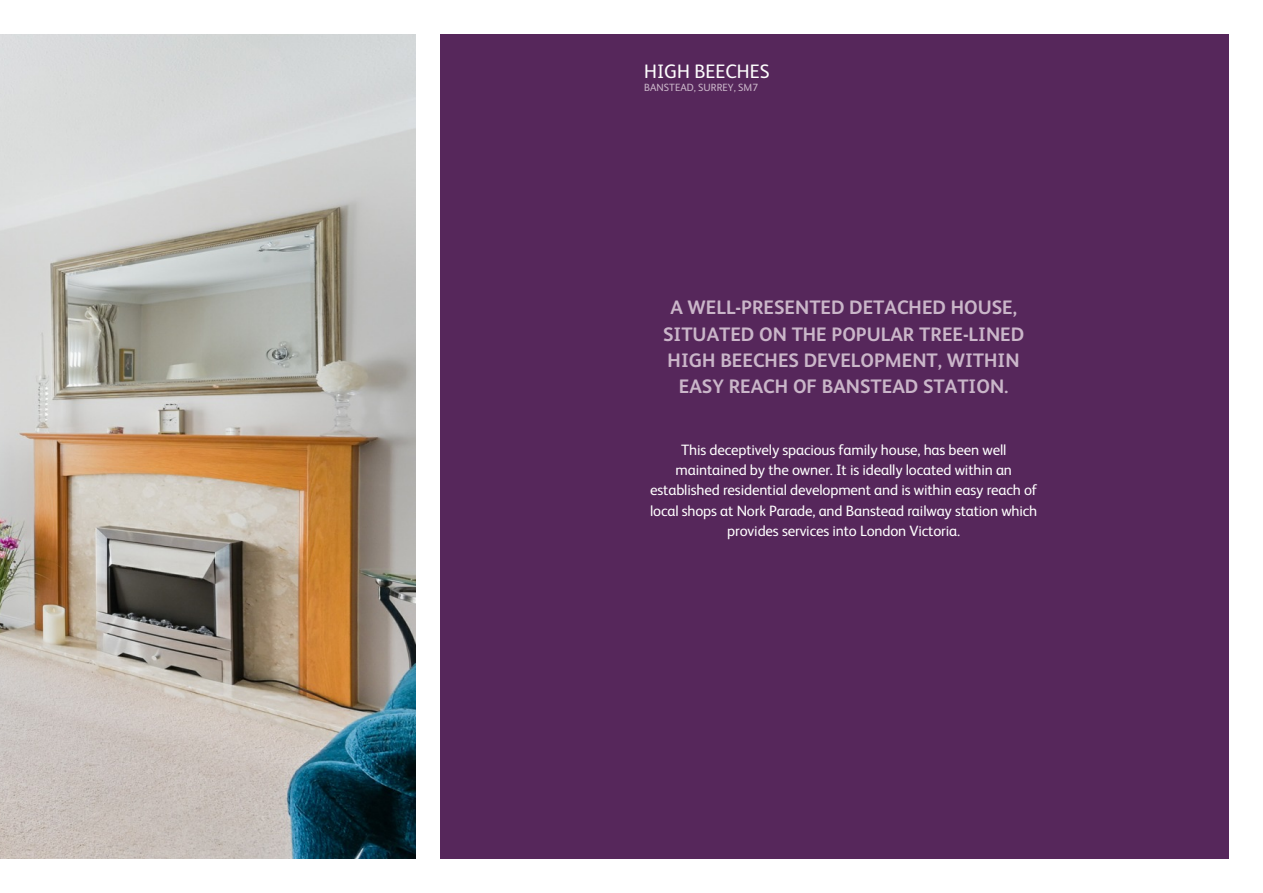
<style>
.page{position:relative;width:1263px;height:893px;background:#fff}
.page>*{position:absolute;margin:0;border:0;box-sizing:border-box;transform-origin:0 0}
.t1{font:700 19.5px/26.4px "FS Albert";color:#cab6c9;text-align:center}
.t2{font:19.5px "FS Albert";color:#fefefe}
.t3{font:15px/20.2px "FS Albert";letter-spacing:-.01em;color:#fff;text-align:center}
.t4{font:10.5px "FS Albert";color:#cab6c9}
</style>
<div class="page">
<img style="left:0;top:34px;width:415px;height:825px">
<div style="left:441px;top:35px;width:788px;height:824px;background:#56275b"></div>
<h1 class="t2" style="left:644px;top:63px;width:127px">HIGH BEECHES</h1>
<p class="t4" style="left:644px;top:83px;width:115px">BANSTEAD, SURREY, SM7</p>
<h1 class="t1" style="left:663px;top:296px;width:363px">A WELL-PRESENTED DETACHED HOUSE, SITUATED ON THE POPULAR TREE-LINED HIGH BEECHES DEVELOPMENT, WITHIN EASY REACH OF BANSTEAD STATION.</h1>
<p class="t3" style="left:650px;top:441px;width:389px">This deceptively spacious family house, has been well maintained by the owner. It is ideally located within an established residential development and is within easy reach of local shops at Nork Parade, and Banstead railway station which provides services into London Victoria.</p>
</div>
